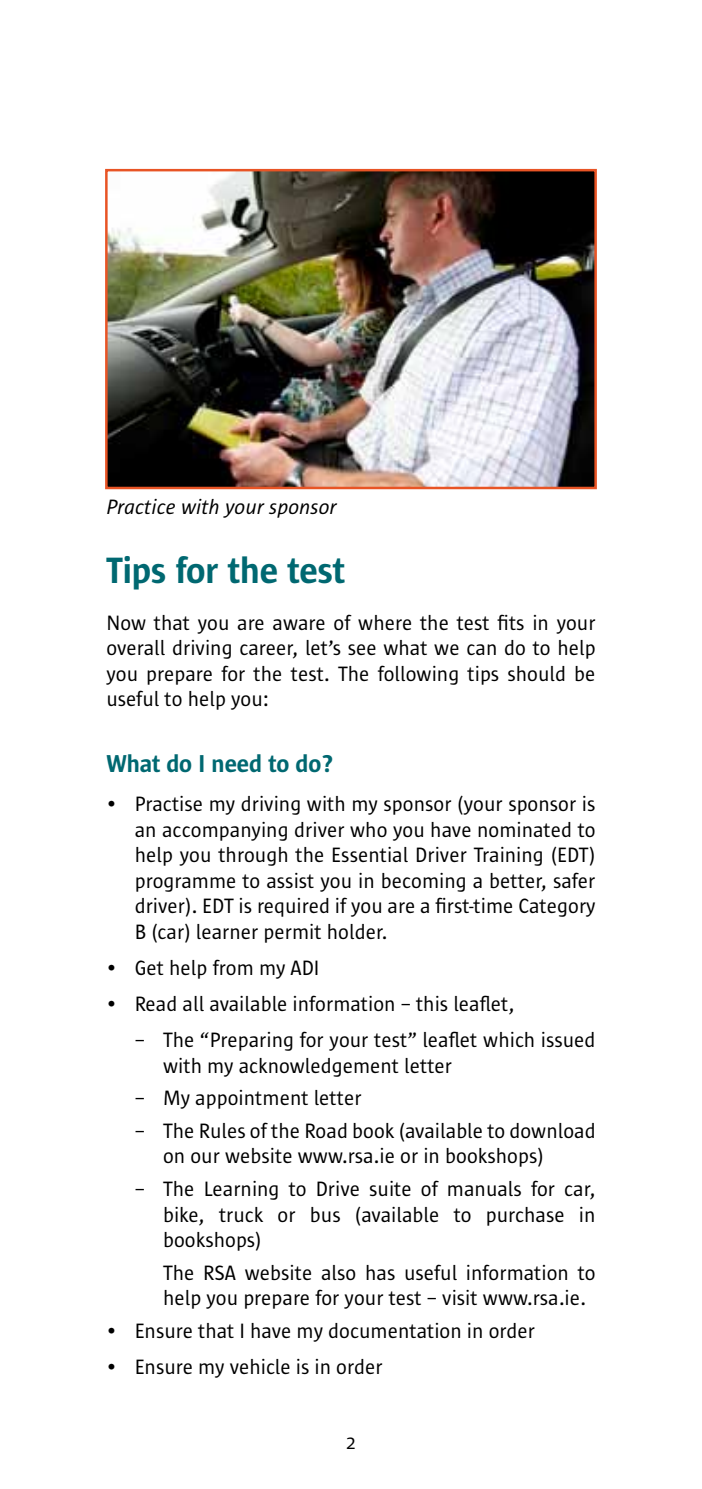
<style>
.page{position:relative;width:702px;height:1489px;background:#fff}
.page>*{position:absolute;margin:0;border:0;box-sizing:border-box;transform-origin:0 0}
.t1{font:600 37.5px "Sun Sans";color:#006871}
.t2{font:600 25px "Sun Sans";color:#006871}
.t3{font:21.25px/25.5px "Sun Sans";color:#000;text-align:justify}
.t4{font:italic 21.25px "Sun Sans";color:#000}
.t5{font:20px "Sun Sans";color:#000}
</style>
<div class="page">
<img style="left:108px;top:172px;width:486px;height:314px">
<div style="left:105px;top:169px;width:492px;height:320px;border:2px solid #e85425"></div>
<p class="t4" style="left:106px;top:496px;width:232px">Practice with your sponsor</p>
<h1 class="t1" style="left:106px;top:550px;width:240px">Tips for the test</h1>
<p class="t3" style="left:106px;top:610px;width:491px">Now that you are aware of where the test fits in your overall driving career, let’s see what we can do to help you prepare for the test. The following tips should be useful to help you:</p>
<p class="t2" style="left:106px;top:750px;width:228px">What do I need to do?</p>
<p class="t3" style="left:135px;top:791px;width:462px;text-indent:-28px">• Practise my driving with my sponsor (your sponsor is an accompanying driver who you have nominated to help you through the Essential Driver Training (EDT) programme to assist you in becoming a better, safer driver). EDT is required if you are a first-time Category B (car) learner permit holder.</p>
<p class="t3" style="left:106px;top:955px;width:215px">• Get help from my ADI</p>
<p class="t3" style="left:106px;top:991px;width:410px">• Read all available information – this leaflet,</p>
<p class="t3" style="left:163px;top:1027px;width:434px;text-indent:-28px">– The “Preparing for your test” leaflet which issued with my acknowledgement letter</p>
<p class="t3" style="left:135px;top:1085px;width:228px">– My appointment letter</p>
<p class="t3" style="left:163px;top:1118px;width:434px;text-indent:-28px">– The Rules of the Road book (available to download on our website www.rsa.ie or in bookshops)</p>
<p class="t3" style="left:163px;top:1176px;width:434px;text-indent:-28px">– The Learning to Drive suite of manuals for car, bike, truck or bus (available to purchase in bookshops)</p>
<p class="t3" style="left:163px;top:1259px;width:434px">The RSA website also has useful information to help you prepare for your test – visit www.rsa.ie.</p>
<p class="t3" style="left:106px;top:1318px;width:430px">• Ensure that I have my documentation in order</p>
<p class="t3" style="left:106px;top:1354px;width:278px">• Ensure my vehicle is in order</p>
<p class="t5" style="left:346px;top:1431px;width:11px">2</p>
</div>
